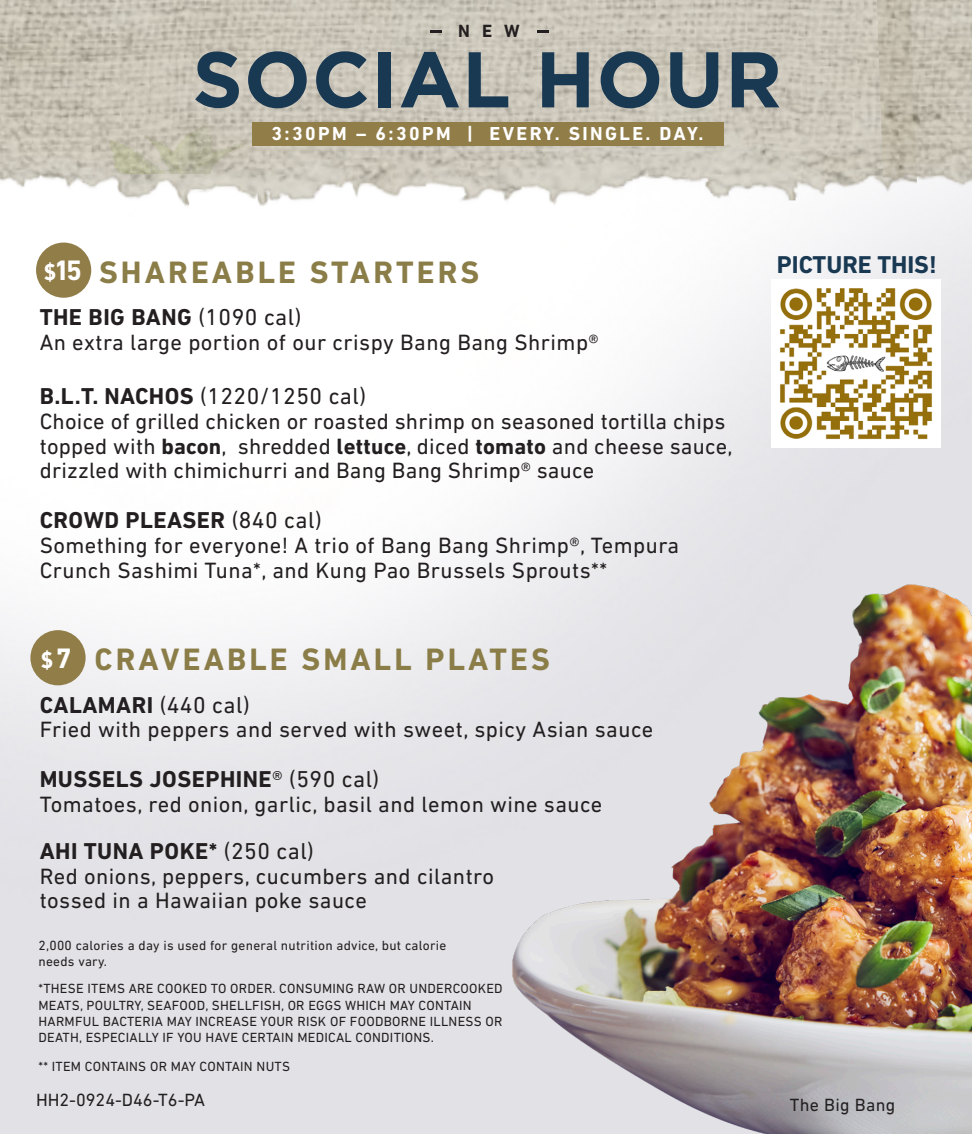
<style>
.page{position:relative;width:972px;height:1134px;background:#fff}
.page>*{position:absolute;margin:0;border:0;box-sizing:border-box;transform-origin:0 0}
.t1{font:700 78.75px "Gotham";letter-spacing:.015em;color:#193852}
.t2{font:700 31.5px "DIN Next LT Pro";letter-spacing:.1em;color:#8b7d48}
.t3{font:700 28.57px "DIN Next LT Pro";color:#fff}
.t4{font:700 24.75px "DIN Next LT Pro";color:#193852}
.t5{font:700 23.4px "DIN Next LT Pro";letter-spacing:.02em;color:#231f20}
.t6{font:23.4px "DIN Next LT Pro";letter-spacing:.02em;color:#231f20}
.t7{font:700 23.4px "DIN Next LT Pro";color:#fff}
.t8{font:22.5px/24.8px "DIN Next LT Pro";letter-spacing:.02em;color:#231f20}
.t9{font:700 19.12px "DIN Next LT Pro";letter-spacing:.125em;color:#fff}
.t10{font:18px "DIN Next LT Pro";color:#231f20}
.t11{font:18px "DIN Next LT Pro";letter-spacing:.02em;color:#231f20}
.t12{font:700 18px "DIN Next LT Pro";color:#231f20}
.t13{font:13.5px/16.2px "DIN Next LT Pro";letter-spacing:.02em;color:#231f20}
.s1{font-size:23.4px}
.s2{font-weight:400}
.s3{font-weight:700}
.s4{font-size:28.57px}
</style>
<div class="page">
<img style="left:0;top:228px;width:972px;height:906px">
<img style="left:457px;top:566px;width:515px;height:568px">
<img style="left:772px;top:279px;width:168px;height:169px">
<img style="left:0;top:0;width:877px;height:228px">
<img style="left:877px;top:0;width:95px;height:232px">
<div style="left:252px;top:122px;width:472px;height:24px;background:#917d48"></div>
<svg style="left:431px;top:30px;width:11px;height:3px"></svg>
<svg style="left:537px;top:30px;width:12px;height:3px"></svg>
<div style="left:30px;top:630px;width:56px;height:55px;background:#917d48;border-radius:50%"></div>
<div style="left:36px;top:243px;width:55px;height:55px;background:#917d48;border-radius:50%"></div>
<p class="t12" style="left:458px;top:21px;width:63px">NEW</p>
<p class="t1" style="left:192px;top:34px;width:591px">SOCIAL HOUR</p>
<p class="t9" style="left:272px;top:123px;width:433px">3:30PM – 6:30PM | EVERY. SINGLE. DAY.</p>
<p class="t3" style="left:44px;top:254px;width:40px"><span class="s1">$</span>15</p>
<p class="t2" style="left:99px;top:254px;width:382px">SHAREABLE STARTERS</p>
<p class="t5" style="left:40px;top:304px;width:263px">THE BIG BANG <span class="s2">(1090 cal)</span></p>
<p class="t8" style="left:40px;top:330px;width:561px">An extra large portion of our crispy Bang Bang Shrimp®</p>
<p class="t6" style="left:40px;top:383px;width:328px"><span class="s3">B.L.T. NACHOS</span> (1220/1250 cal)</p>
<p class="t8" style="left:40px;top:409px;width:695px">Choice of grilled chicken or roasted shrimp on seasoned tortilla chips topped with <span class="s3">bacon</span>, shredded <span class="s3">lettuce</span>, diced <span class="s3">tomato</span> and cheese sauce, drizzled with chimichurri and Bang Bang Shrimp® sauce</p>
<p class="t5" style="left:40px;top:506px;width:284px">CROWD PLEASER <span class="s2">(840 cal)</span></p>
<p class="t8" style="left:40px;top:532px;width:641px">Something for everyone! A trio of Bang Bang Shrimp®, Tempura<br>Crunch Sashimi Tuna*, and Kung Pao Brussels Sprouts**</p>
<p class="t7" style="left:41px;top:646px;width:33px">$<span class="s4">7</span></p>
<p class="t2" style="left:95px;top:640px;width:457px">CRAVEABLE SMALL PLATES</p>
<p class="t5" style="left:40px;top:691px;width:212px">CALAMARI <span class="s2">(440 cal)</span></p>
<p class="t8" style="left:40px;top:717px;width:615px">Fried with peppers and served with sweet, spicy Asian sauce</p>
<p class="t5" style="left:40px;top:765px;width:341px">MUSSELS JOSEPHINE<span class="s2">® (590 cal)</span></p>
<p class="t8" style="left:40px;top:791px;width:564px">Tomatoes, red onion, garlic, basil and lemon wine sauce</p>
<p class="t5" style="left:40px;top:837px;width:276px">AHI TUNA POKE* <span class="s2">(250 cal)</span></p>
<p class="t8" style="left:40px;top:863px;width:456px">Red onions, peppers, cucumbers and cilantro tossed in a Hawaiian poke sauce</p>
<p class="t13" style="left:38px;top:937px;width:409px">2,000 calories a day is used for general nutrition advice, but calorie needs vary.</p>
<p class="t13" style="left:38px;top:981px;width:466px">*THESE ITEMS ARE COOKED TO ORDER. CONSUMING RAW OR UNDERCOOKED MEATS, POULTRY, SEAFOOD, SHELLFISH, OR EGGS WHICH MAY CONTAIN HARMFUL BACTERIA MAY INCREASE YOUR RISK OF FOODBORNE ILLNESS OR DEATH, ESPECIALLY IF YOU HAVE CERTAIN MEDICAL CONDITIONS.</p>
<p class="t13" style="left:38px;top:1058px;width:253px">** ITEM CONTAINS OR MAY CONTAIN NUTS</p>
<p class="t4" style="left:777px;top:250px;width:161px">PICTURE THIS!</p>
<p class="t10" style="left:36px;top:1090px;width:170px">HH2-0924-D46-T6-PA</p>
<p class="t11" style="left:790px;top:1094px;width:107px">The Big Bang</p>
</div>
